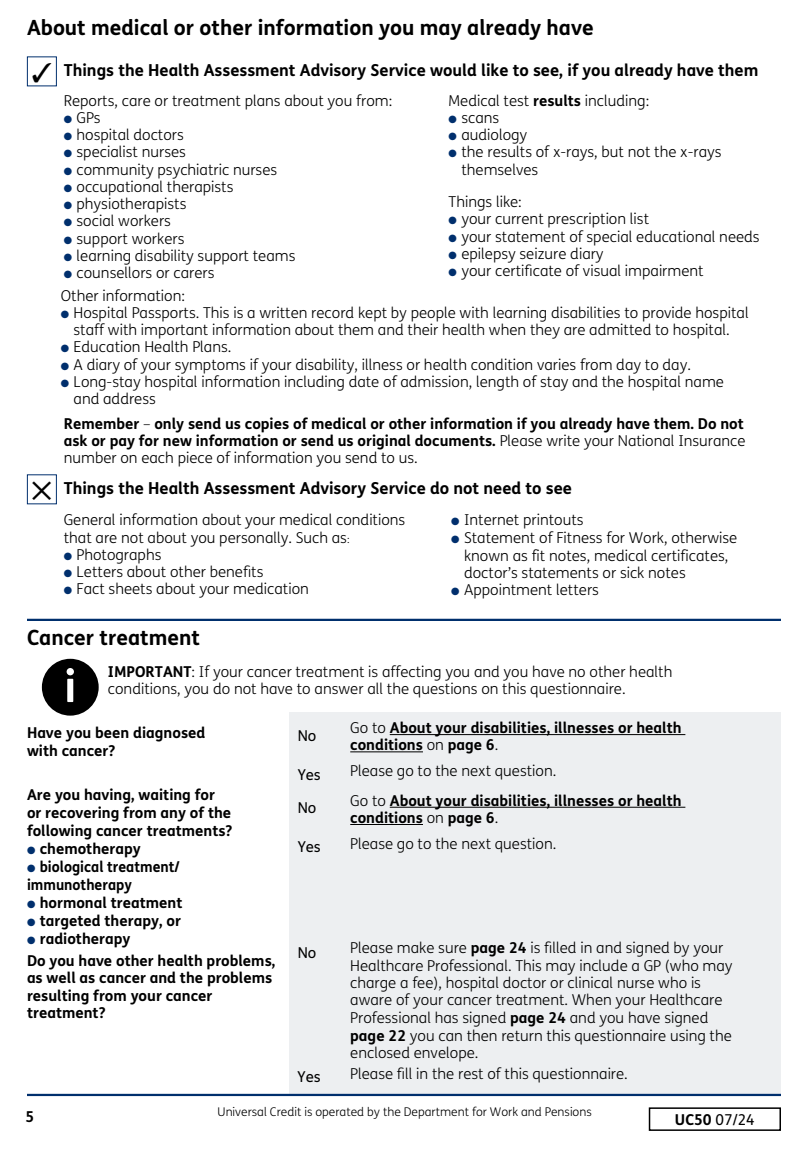
<style>
.page{position:relative;width:808px;height:1149px;background:#fff}
.page>*{position:absolute;margin:0;border:0;box-sizing:border-box;transform-origin:0 0}
.t1{font:700 21px "FS Me";color:#000}
.t2{font:700 16.5px "FS Me";color:#000}
.t3{font:300 15px/17.2px "FS Me";color:#000}
.t4{font:700 15px/17.2px "FS Me";color:#000}
.t5{font:700 15px/18px "FS Me";color:#000;scale:.94 1}
.t6{font:15px "FS Me";color:#000}
.t7{font:300 12px "FS Me";color:#000}
.s1{color:#002f6d}
.s2{font-weight:700}
.s3{font-weight:300}
.s4{font-size:10.5px}
</style>
<div class="page">
<hr style="left:27px;top:618px;width:754px;height:2px;background:#002f6d">
<div style="left:289px;top:711px;width:492px;height:382px;background:#edeff1"></div>
<hr style="left:27px;top:1093px;width:754px;height:2px;background:#002f6d">
<div style="left:27px;top:56px;width:30px;height:30px;border:1px solid #002f6d"></div>
<div style="left:27px;top:474px;width:30px;height:30px;border:1px solid #002f6d"></div>
<hr style="left:390px;top:734px;width:295px;height:1px;background:#000">
<hr style="left:350px;top:751px;width:73px;height:1px;background:#000">
<hr style="left:390px;top:806px;width:295px;height:1px;background:#000">
<hr style="left:350px;top:823px;width:73px;height:1px;background:#000">
<div style="left:649px;top:1106px;width:132px;height:24px;border:2px solid #000"></div>
<div style="left:42px;top:658px;width:57px;height:57px;background:#000;border-radius:50%"></div>
<div style="left:67px;top:667px;width:7px;height:8px;background:#fff;border-radius:50%"></div>
<div style="left:67px;top:678px;width:6px;height:23px;background:#fff"></div>
<h1 class="t1" style="left:27px;top:11px;width:568px">About medical or other information you may already have</h1>
<p class="t2" style="left:32px;top:58px;width:728px">✓ Things the Health Assessment Advisory Service would like to see, if you already have them</p>
<p class="t3" style="left:64px;top:91px;width:330px">Reports, care or treatment plans about you from:</p>
<p class="t3" style="left:64px;top:108px;width:38px"><span class="s1">●</span> GPs</p>
<p class="t3" style="left:64px;top:126px;width:122px"><span class="s1">●</span> hospital doctors</p>
<p class="t3" style="left:64px;top:143px;width:124px"><span class="s1">●</span> specialist nurses</p>
<p class="t3" style="left:64px;top:160px;width:215px"><span class="s1">●</span> community psychiatric nurses</p>
<p class="t3" style="left:64px;top:177px;width:171px"><span class="s1">●</span> occupational therapists</p>
<p class="t3" style="left:64px;top:195px;width:124px"><span class="s1">●</span> physiotherapists</p>
<p class="t3" style="left:64px;top:212px;width:109px"><span class="s1">●</span> social workers</p>
<p class="t3" style="left:64px;top:229px;width:122px"><span class="s1">●</span> support workers</p>
<p class="t3" style="left:64px;top:246px;width:233px"><span class="s1">●</span> learning disability support teams</p>
<p class="t3" style="left:64px;top:264px;width:152px"><span class="s1">●</span> counsellors or carers</p>
<p class="t3" style="left:449px;top:91px;width:202px">Medical test <span class="s2">results</span> including:</p>
<p class="t3" style="left:449px;top:108px;width:52px"><span class="s1">●</span> scans</p>
<p class="t3" style="left:449px;top:126px;width:80px"><span class="s1">●</span> audiology</p>
<p class="t3" style="left:461px;top:143px;width:262px;text-indent:-13px"><span class="s1">●</span> the results of x-rays, but not the x-rays themselves</p>
<p class="t3" style="left:449px;top:193px;width:75px">Things like:</p>
<p class="t3" style="left:449px;top:210px;width:202px"><span class="s1">●</span> your current prescription list</p>
<p class="t3" style="left:449px;top:227px;width:312px"><span class="s1">●</span> your statement of special educational needs</p>
<p class="t3" style="left:449px;top:244px;width:156px"><span class="s1">●</span> epilepsy seizure diary</p>
<p class="t3" style="left:449px;top:262px;width:256px"><span class="s1">●</span> your certificate of visual impairment</p>
<p class="t3" style="left:61px;top:286px;width:126px">Other information:</p>
<p class="t3" style="left:61px;top:303px;width:689px;text-align:center"><span class="s1">●</span> Hospital Passports. This is a written record kept by people with learning disabilities to provide hospital staff with important information about them and their health when they are admitted to hospital.</p>
<p class="t3" style="left:61px;top:338px;width:172px"><span class="s1">●</span> Education Health Plans.</p>
<p class="t3" style="left:61px;top:355px;width:632px"><span class="s1">●</span> A diary of your symptoms if your disability, illness or health condition varies from day to day.</p>
<p class="t3" style="left:74px;top:372px;width:652px;text-indent:-13px"><span class="s1">●</span> Long-stay hospital information including date of admission, length of stay and the hospital name and address</p>
<p class="t4" style="left:64px;top:414px;width:683px">Remember <span class="s3">–</span> only send us copies of medical or other information if you already have them. Do not ask or pay for new information or send us original documents. <span class="s3">Please write your National Insurance number on each piece of information you send to us.</span></p>
<p class="t2" style="left:64px;top:475px;width:510px">Things the Health Assessment Advisory Service do not need to see</p>
<p class="t3" style="left:64px;top:511px;width:343px">General information about your medical conditions that are not about you personally. Such as<span class="s4">:</span></p>
<p class="t3" style="left:64px;top:545px;width:99px"><span class="s1">●</span> Photographs</p>
<p class="t3" style="left:64px;top:562px;width:201px"><span class="s1">●</span> Letters about other benefits</p>
<p class="t3" style="left:64px;top:580px;width:247px"><span class="s1">●</span> Fact sheets about your medication</p>
<p class="t3" style="left:451px;top:511px;width:134px"><span class="s1">●</span> Internet printouts</p>
<p class="t3" style="left:464px;top:529px;width:275px;text-indent:-13px"><span class="s1">●</span> Statement of Fitness for Work, otherwise known as fit notes, medical certificates, doctor’s statements or sick notes</p>
<p class="t3" style="left:451px;top:580px;width:149px"><span class="s1">●</span> Appointment letters</p>
<h1 class="t1" style="left:27px;top:621px;width:174px">Cancer treatment</h1>
<p class="t3" style="left:108px;top:662px;width:566px"><span class="s2">IMPORTANT</span>: If your cancer treatment is affecting you and you have no other health conditions, you do not have to answer all the questions on this questionnaire.</p>
<p class="t4" style="left:27px;top:722px;width:180px;line-height:18px">Have you been diagnosed with cancer?</p>
<p class="t6" style="left:298px;top:724px;width:20px">No</p>
<p class="t4" style="left:350px;top:718px;width:333px"><span class="s3">Go to</span> About your disabilities, illnesses or health conditions <span class="s3">on</span> page 6<span class="s3">.</span></p>
<p class="t6" style="left:298px;top:764px;width:25px">Yes</p>
<p class="t3" style="left:350px;top:761px;width:208px">Please go to the next question.</p>
<p class="t4" style="left:27px;top:785px;width:207px;line-height:18px">Are you having, waiting for or recovering from any of the following cancer treatments?</p>
<p class="t4" style="left:27px;top:839px;width:115px"><span class="s1">●</span> chemotherapy</p>
<p class="t5" style="left:27px;top:857px;width:164px"><span class="s1">●</span> biological treatment/ immunotherapy</p>
<p class="t4" style="left:27px;top:893px;width:157px"><span class="s1">●</span> hormonal treatment</p>
<p class="t4" style="left:27px;top:911px;width:155px"><span class="s1">●</span> targeted therapy, or</p>
<p class="t4" style="left:27px;top:929px;width:105px"><span class="s1">●</span> radiotherapy</p>
<p class="t6" style="left:298px;top:797px;width:20px">No</p>
<p class="t4" style="left:350px;top:790px;width:333px"><span class="s3">Go to</span> About your disabilities, illnesses or health conditions <span class="s3">on</span> page 6<span class="s3">.</span></p>
<p class="t6" style="left:298px;top:836px;width:25px">Yes</p>
<p class="t3" style="left:350px;top:834px;width:208px">Please go to the next question.</p>
<p class="t6" style="left:298px;top:942px;width:20px">No</p>
<p class="t3" style="left:350px;top:938px;width:384px">Please make sure <span class="s2">page 24</span> is filled in and signed by your Healthcare Professional. This may include a GP (who may charge a fee), hospital doctor or clinical nurse who is aware of your cancer treatment. When your Healthcare Professional has signed <span class="s2">page 24</span> and you have signed <span class="s2">page 22</span> you can then return this questionnaire using the enclosed envelope.</p>
<p class="t6" style="left:298px;top:1065px;width:25px">Yes</p>
<p class="t3" style="left:350px;top:1064px;width:279px">Please fill in the rest of this questionnaire.</p>
<p class="t7" style="left:218px;top:1103px;width:376px">Universal Credit is operated by the Department for Work and Pensions</p>
<p class="t4" style="left:27px;top:950px;width:250px">Do you have other health problems, as well as cancer and the problems resulting from your cancer treatment?</p>
<p class="t4" style="left:26px;top:1106px;width:10px">5</p>
<p class="t6" style="left:675px;top:1108px;width:81px"><span class="s2">UC50</span> 07/24</p>
</div>
